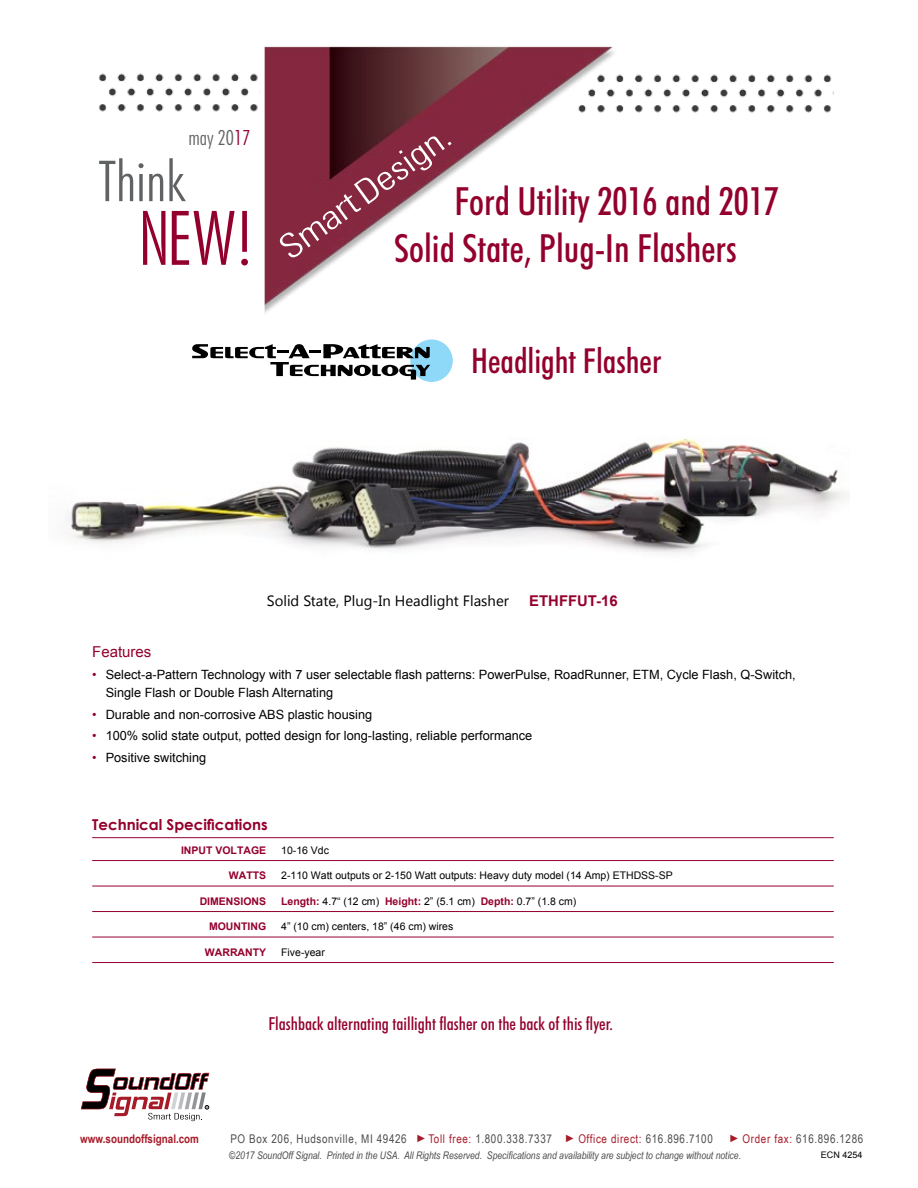
<style>
.page{position:relative;width:918px;height:1188px;background:#fff}
.page>*{position:absolute;margin:0;border:0;box-sizing:border-box;transform-origin:0 0}
.t1{font:300 condensed 75.6px "Futura BT";color:#94002d}
.t2{font:300 condensed 56.7px "Futura BT";color:#616264}
.t3{font:500 condensed 39px/46.8px "Futura BT";color:#94002d}
.t4{font:500 condensed 34.5px "Futura BT";color:#94002d}
.t5{font:300 condensed 21px "Futura BT";color:#616264}
.t6{font:500 condensed 18px "Futura BT";color:#94002d}
.t7{font:700 15px "Century Gothic";color:#94002d}
.t8{font:15px "Arial";color:#94002d}
.t9{font:14.85px "Khmer UI";color:#000}
.t10{font:700 14.85px "Arial";color:#94002d}
.t11{font:12.75px/18px "Arial";color:#000}
.t12{font:12px "Arial Narrow";letter-spacing:.055em;color:#4e4c4d}
.t13{font:700 12px "Arial Narrow";color:#a71b28}
.t14{font:10.5px "Arial";color:#000}
.t15{font:italic 10.5px "Arial Narrow";color:#4e4c4d}
.t16{font:700 10.5px "Arial";color:#94002d}
.t17{font:9px "Arial";color:#000}
.s1{color:#94002d}
.s2{font-weight:700;color:#94002d}
.s3{font-size:10.5px;color:#a71b28}
.s4{color:#a71b28}
</style>
<div class="page">
<img style="left:98px;top:73px;width:160px;height:39px">
<svg style="left:81px;top:1069px;width:128px;height:52px"></svg>
<img style="left:265px;top:46px;width:349px;height:268px">
<img style="left:571px;top:69px;width:263px;height:45px">
<img style="left:65px;top:352px;width:779px;height:201px">
<div style="left:547px;top:117px;width:309px;height:12px;background:#fff"></div>
<svg style="left:279px;top:126px;width:194px;height:133px"></svg>
<hr style="left:92px;top:837px;width:742px;height:1px;background:#94002d">
<hr style="left:92px;top:860px;width:742px;height:1px;background:#94002d">
<hr style="left:92px;top:886px;width:742px;height:1px;background:#94002d">
<hr style="left:92px;top:911px;width:742px;height:1px;background:#94002d">
<hr style="left:92px;top:937px;width:742px;height:1px;background:#94002d">
<hr style="left:92px;top:962px;width:742px;height:1px;background:#94002d">
<div style="left:410px;top:339px;width:43px;height:43px;background:#8ed8f8;border-radius:50%"></div>
<svg style="left:192px;top:344px;width:238px;height:36px"></svg>
<h3 class="t5" style="left:188px;top:125px;width:64px">may 20<span class="s1">17</span></h3>
<h2 class="t2" style="left:99px;top:147px;width:87px">Think</h2>
<h1 class="t1" style="left:138px;top:192px;width:118px">NEW!</h1>
<h3 class="t3" style="left:394px;top:178px;width:386px;text-indent:60px">Ford Utility 2016 and 2017<br>Solid State, Plug-In Flashers</h3>
<h3 class="t4" style="left:471px;top:340px;width:192px">Headlight Flasher</h3>
<p class="t9" style="left:267px;top:592px;width:244px">Solid State, Plug-In Headlight Flasher</p>
<p class="t10" style="left:529px;top:591px;width:90px">ETHFFUT-16</p>
<p class="t8" style="left:92px;top:642px;width:61px">Features</p>
<p class="t11" style="left:106px;top:666px;width:692px;text-indent:-14px"><span class="s1">•</span> Select-a-Pattern Technology with 7 user selectable flash patterns: PowerPulse, RoadRunner, ETM, Cycle Flash, Q-Switch,<br>Single Flash or Double Flash Alternating</p>
<p class="t11" style="left:92px;top:705px;width:281px"><span class="s1">•</span> Durable and non-corrosive ABS plastic housing</p>
<p class="t11" style="left:92px;top:727px;width:442px"><span class="s1">•</span> 100% solid state output, potted design for long-lasting, reliable performance</p>
<p class="t11" style="left:92px;top:748px;width:116px"><span class="s1">•</span> Positive switching</p>
<p class="t7" style="left:92px;top:813px;width:177px">Technical Specifications</p>
<p class="t16" style="left:181px;top:843px;width:87px">INPUT VOLTAGE</p>
<p class="t14" style="left:281px;top:843px;width:49px">10-16 Vdc</p>
<p class="t16" style="left:229px;top:868px;width:39px">WATTS</p>
<p class="t14" style="left:281px;top:868px;width:393px">2-110 Watt outputs or 2-150 Watt outputs: Heavy duty model (14 Amp) ETHDSS-SP</p>
<p class="t16" style="left:200px;top:894px;width:68px">DIMENSIONS</p>
<p class="t14" style="left:281px;top:894px;width:297px"><span class="s2">Length:</span> 4.7“ (12 cm) <span class="s2">Height:</span> 2” (5.1 cm) <span class="s2">Depth:</span> 0.7” (1.8 cm)</p>
<p class="t16" style="left:209px;top:919px;width:59px">MOUNTING</p>
<p class="t14" style="left:281px;top:919px;width:174px">4” (10 cm) centers, 18” (46 cm) wires</p>
<p class="t16" style="left:205px;top:945px;width:63px">WARRANTY</p>
<p class="t14" style="left:281px;top:945px;width:45px">Five-year</p>
<h3 class="t6" style="left:268px;top:1012px;width:346px">Flashback alternating taillight flasher on the back of this flyer.</h3>
<p class="t13" style="left:80px;top:1130px;width:120px">www.soundoffsignal.com</p>
<p class="t12" style="left:230px;top:1130px;width:484px">PO Box 206, Hudsonville, MI 49426 <span class="s3">►</span><span class="s4">Toll free:</span> 1.800.338.7337 <span class="s3">►</span> <span class="s4">Office direct:</span> 616.896.7100</p>
<p class="t12" style="left:730px;top:1130px;width:134px"><span class="s3">►</span> <span class="s4">Order fax:</span> 616.896.1286</p>
<p class="t15" style="left:229px;top:1148px;width:513px">©2017 SoundOff Signal. Printed in the USA. All Rights Reserved. Specifications and availability are subject to change without notice.</p>
<p class="t17" style="left:821px;top:1149px;width:43px">ECN 4254</p>
</div>
